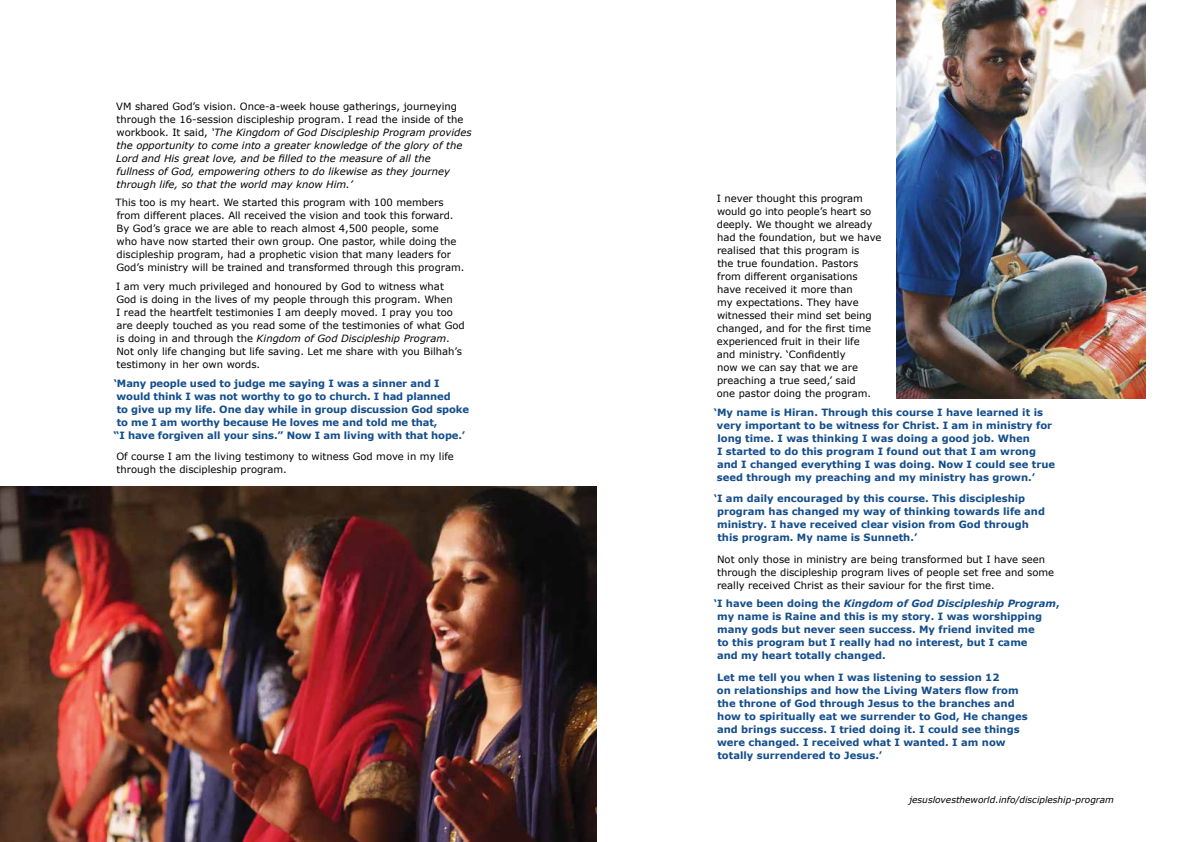
<style>
.page{position:relative;width:1191px;height:842px;background:#fff}
.page>*{position:absolute;margin:0;border:0;box-sizing:border-box;transform-origin:0 0}
.t1{font:10px/13px "Verdana";color:#000}
.t2{font:700 10px/13px "Verdana";color:#144e8c}
.t3{font:italic 10px/13px "Verdana";color:#000}
.t4{font:italic 9px "Verdana";color:#000}
.s1{font-style:normal}
.s2{font-style:italic}
</style>
<div class="page">
<img style="left:0;top:486px;width:596px;height:356px">
<img style="left:896px;top:0;width:249px;height:398px">
<p class="t3" style="left:116px;top:100px;width:357px"><span class="s1">VM shared God’s vision. Once-a-week house gatherings, journeying through the 16-session discipleship program. I read the inside of the workbook. It said,</span> ‘The Kingdom of God Discipleship Program provides the opportunity to come into a greater knowledge of the glory of the Lord and His great love, and be filled to the measure of all the<br>fullness of God, empowering others to do likewise as they journey through life, so that the world may know Him.’</p>
<p class="t1" style="left:115px;top:196px;width:350px">This too is my heart. We started this program with 100 members from different places. All received the vision and took this forward.<br>By God’s grace we are able to reach almost 4,500 people, some<br>who have now started their own group. One pastor, while doing the discipleship program, had a prophetic vision that many leaders for God’s ministry will be trained and transformed through this program.</p>
<p class="t1" style="left:116px;top:280px;width:350px">I am very much privileged and honoured by God to witness what God is doing in the lives of my people through this program. When<br>I read the heartfelt testimonies I am deeply moved. I pray you too are deeply touched as you read some of the testimonies of what God is doing in and through the <span class="s2">Kingdom of God Discipleship Program</span>.<br>Not only life changing but life saving. Let me share with you Bilhah’s testimony in her own words.</p>
<p class="t2" style="left:114px;top:377px;width:327px">‘Many people used to judge me saying I was a sinner and I</p>
<p class="t2" style="left:117px;top:390px;width:336px">would think I was not worthy to go to church. I had planned</p>
<p class="t2" style="left:117px;top:403px;width:354px">to give up my life. One day while in group discussion God spoke</p>
<p class="t2" style="left:117px;top:416px;width:322px">to me I am worthy because He loves me and told me that,</p>
<p class="t2" style="left:114px;top:429px;width:353px">“I have forgiven all your sins.” Now I am living with that hope.’</p>
<p class="t1" style="left:116px;top:450px;width:339px">Of course I am the living testimony to witness God move in my life through the discipleship program.</p>
<p class="t1" style="left:717px;top:192px;width:166px">I never thought this program would go into people’s heart so deeply. We thought we already had the foundation, but we have realised that this program is<br>the true foundation. Pastors from different organisations have received it more than<br>my expectations. They have witnessed their mind set being changed, and for the first time experienced fruit in their life<br>and ministry. ‘Confidently<br>now we can say that we are preaching a true seed,’ said<br>one pastor doing the program.</p>
<p class="t2" style="left:717px;top:405px;width:340px;text-indent:-3px">‘My name is Hiran. Through this course I have learned it is very important to be witness for Christ. I am in ministry for long time. I was thinking I was doing a good job. When<br>I started to do this program I found out that I am wrong and I changed everything I was doing. Now I could see true seed through my preaching and my ministry has grown.’</p>
<p class="t2" style="left:717px;top:492px;width:329px;text-indent:-3px">‘I am daily encouraged by this course. This discipleship program has changed my way of thinking towards life and ministry. I have received clear vision from God through this program. My name is Sunneth.’</p>
<p class="t1" style="left:717px;top:553px;width:339px">Not only those in ministry are being transformed but I have seen through the discipleship program lives of people set free and some really received Christ as their saviour for the first time.</p>
<p class="t2" style="left:717px;top:597px;width:344px;text-indent:-3px">‘I have been doing the <span class="s2">Kingdom of God Discipleship Program</span>, my name is Raine and this is my story. I was worshipping many gods but never seen success. My friend invited me<br>to this program but I really had no interest, but I came<br>and my heart totally changed.</p>
<p class="t2" style="left:717px;top:671px;width:312px">Let me tell you when I was listening to session 12<br>on relationships and how the Living Waters flow from the throne of God through Jesus to the branches and how to spiritually eat we surrender to God, He changes and brings success. I tried doing it. I could see things were changed. I received what I wanted. I am now totally surrendered to Jesus.’</p>
<p class="t4" style="left:909px;top:794px;width:206px">jesuslovestheworld.info/discipleship-program</p>
</div>
